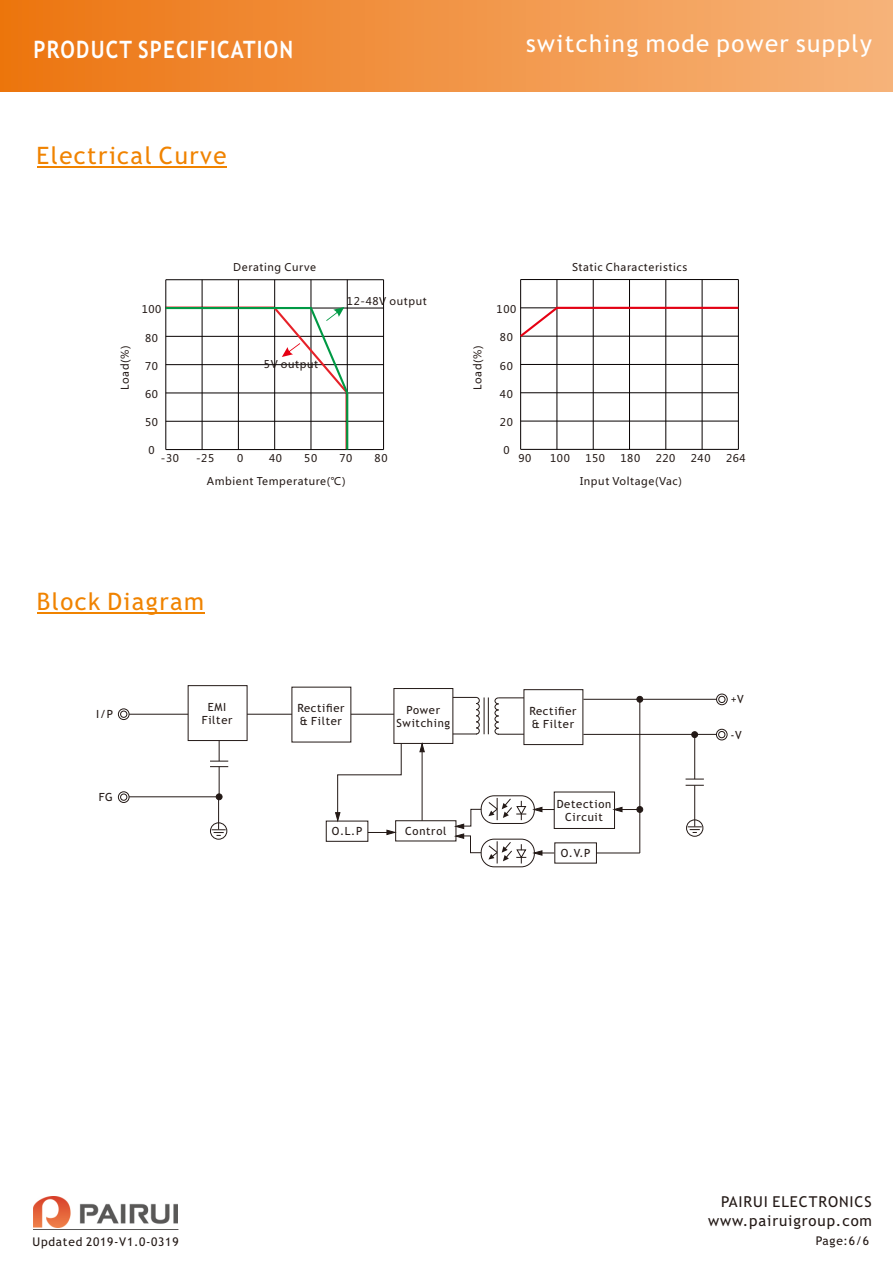
<style>
.page{position:relative;width:893px;height:1263px;background:#fff}
.page>*{position:absolute;margin:0;border:0;box-sizing:border-box;transform-origin:0 0}
.t1{font:24px "Trebuchet MS";letter-spacing:.06em;color:#f08300}
.t2{font:24px "Trebuchet MS";letter-spacing:.06em;color:#fff}
.t3{font:700 24px "Trebuchet MS";letter-spacing:.06em;color:#fff;scale:.86 1}
.t4{font:15px "Trebuchet MS";letter-spacing:.06em;color:#231916}
.t5{font:12px "Trebuchet MS";letter-spacing:.06em;color:#231916}
.t6{font:11.25px/13px "Trebuchet MS";letter-spacing:.06em;color:#231916;text-align:center}
.t7{font:10.5px "Microsoft Ya Hei";letter-spacing:.06em;color:#231916}
</style>
<div class="page">
<div style="left:0;top:0;width:893px;height:91px;background:linear-gradient(to right,#ec7511,#f6b47b)"></div>
<hr style="left:37px;top:166px;width:189px;height:1px;background:#f08300">
<hr style="left:37px;top:612px;width:167px;height:1px;background:#f08300">
<div style="left:120px;top:711px;width:7px;height:7px;border:1px solid #231916;border-radius:50%"></div>
<div style="left:118px;top:708px;width:11px;height:12px;border:1px solid #231916;border-radius:50%"></div>
<div style="left:120px;top:793px;width:7px;height:8px;border:1px solid #231916;border-radius:50%"></div>
<div style="left:118px;top:791px;width:11px;height:12px;border:1px solid #231916;border-radius:50%"></div>
<hr style="left:129px;top:796px;width:90px;height:1px;background:#231916">
<svg style="left:210px;top:741px;width:18px;height:26px"></svg>
<hr style="left:219px;top:767px;width:1px;height:30px;background:#231916">
<hr style="left:129px;top:714px;width:59px;height:1px;background:#231916">
<hr style="left:218px;top:798px;width:1px;height:31px;background:#231916">
<svg style="left:212px;top:829px;width:13px;height:7px"></svg>
<div style="left:210px;top:822px;width:17px;height:18px;border:1px solid #231916;border-radius:50%"></div>
<div style="left:188px;top:685px;width:59px;height:56px;border:1px solid #231916"></div>
<svg style="left:216px;top:793px;width:6px;height:7px"></svg>
<div style="left:393px;top:688px;width:60px;height:56px;border:1px solid #231916"></div>
<div style="left:523px;top:689px;width:60px;height:56px;border:1px solid #231916"></div>
<div style="left:554px;top:791px;width:61px;height:38px;border:1px solid #231916"></div>
<hr style="left:484px;top:697px;width:1px;height:37px;background:#231916">
<hr style="left:488px;top:697px;width:1px;height:37px;background:#231916">
<svg style="left:453px;top:697px;width:27px;height:38px"></svg>
<svg style="left:494px;top:697px;width:30px;height:38px"></svg>
<hr style="left:583px;top:699px;width:134px;height:1px;background:#231916">
<hr style="left:583px;top:734px;width:133px;height:1px;background:#231916">
<hr style="left:694px;top:735px;width:1px;height:44px;background:#231916">
<hr style="left:694px;top:785px;width:1px;height:41px;background:#231916">
<svg style="left:685px;top:779px;width:19px;height:7px"></svg>
<svg style="left:688px;top:826px;width:13px;height:7px"></svg>
<div style="left:686px;top:819px;width:17px;height:18px;border:1px solid #231916;border-radius:50%"></div>
<div style="left:718px;top:696px;width:7px;height:7px;border:1px solid #231916;border-radius:50%"></div>
<div style="left:716px;top:694px;width:12px;height:11px;border:1px solid #231916;border-radius:50%"></div>
<div style="left:718px;top:731px;width:7px;height:7px;border:1px solid #231916;border-radius:50%"></div>
<div style="left:716px;top:729px;width:11px;height:11px;border:1px solid #231916;border-radius:50%"></div>
<div style="left:481px;top:795px;width:54px;height:29px;border:1px solid #231916;border-radius:13px"></div>
<hr style="left:639px;top:700px;width:1px;height:153px;background:#231916">
<div style="left:691px;top:731px;width:7px;height:7px;background:#231916;border:1px solid #231916;border-radius:50%"></div>
<hr style="left:247px;top:714px;width:45px;height:1px;background:#231916">
<div style="left:636px;top:696px;width:7px;height:7px;background:#231916;border:1px solid #231916;border-radius:50%"></div>
<div style="left:395px;top:820px;width:61px;height:21px;border:1px solid #231916"></div>
<div style="left:326px;top:821px;width:42px;height:21px;border:1px solid #231916"></div>
<hr style="left:422px;top:749px;width:1px;height:72px;background:#231916">
<hr style="left:351px;top:714px;width:43px;height:1px;background:#231916">
<svg style="left:335px;top:743px;width:67px;height:78px"></svg>
<svg style="left:419px;top:743px;width:6px;height:9px"></svg>
<svg style="left:368px;top:830px;width:27px;height:5px"></svg>
<svg style="left:534px;top:807px;width:20px;height:5px"></svg>
<svg style="left:614px;top:807px;width:23px;height:5px"></svg>
<svg style="left:488px;top:798px;width:39px;height:22px"></svg>
<div style="left:636px;top:806px;width:7px;height:7px;background:#231916;border:1px solid #231916;border-radius:50%"></div>
<hr style="left:596px;top:852px;width:44px;height:1px;background:#231916">
<svg style="left:535px;top:850px;width:19px;height:6px"></svg>
<div style="left:481px;top:839px;width:54px;height:28px;border:1px solid #231916;border-radius:13px"></div>
<svg style="left:488px;top:841px;width:39px;height:22px"></svg>
<svg style="left:455px;top:808px;width:27px;height:45px"></svg>
<hr style="left:520px;top:280px;width:1px;height:169px;background:#060101">
<hr style="left:557px;top:280px;width:1px;height:169px;background:#060101">
<hr style="left:593px;top:280px;width:1px;height:169px;background:#060101">
<hr style="left:629px;top:280px;width:1px;height:169px;background:#060101">
<hr style="left:666px;top:280px;width:1px;height:169px;background:#060101">
<hr style="left:702px;top:280px;width:1px;height:169px;background:#060101">
<hr style="left:738px;top:280px;width:1px;height:169px;background:#060101">
<hr style="left:521px;top:449px;width:217px;height:1px;background:#060101">
<hr style="left:521px;top:421px;width:217px;height:1px;background:#060101">
<hr style="left:521px;top:392px;width:217px;height:1px;background:#060101">
<hr style="left:521px;top:364px;width:217px;height:1px;background:#060101">
<hr style="left:521px;top:279px;width:217px;height:1px;background:#060101">
<svg style="left:520px;top:306px;width:219px;height:33px"></svg>
<hr style="left:166px;top:280px;width:1px;height:170px;background:#060101">
<hr style="left:202px;top:280px;width:1px;height:170px;background:#060101">
<hr style="left:238px;top:280px;width:1px;height:170px;background:#060101">
<hr style="left:274px;top:280px;width:1px;height:170px;background:#060101">
<hr style="left:311px;top:280px;width:1px;height:170px;background:#060101">
<hr style="left:347px;top:280px;width:1px;height:170px;background:#060101">
<hr style="left:383px;top:280px;width:1px;height:170px;background:#060101">
<hr style="left:166px;top:449px;width:218px;height:1px;background:#060101">
<hr style="left:166px;top:421px;width:218px;height:1px;background:#060101">
<hr style="left:166px;top:393px;width:218px;height:1px;background:#060101">
<hr style="left:166px;top:364px;width:218px;height:1px;background:#060101">
<hr style="left:166px;top:336px;width:218px;height:1px;background:#060101">
<hr style="left:166px;top:308px;width:218px;height:1px;background:#060101">
<hr style="left:166px;top:279px;width:218px;height:1px;background:#060101">
<svg style="left:165px;top:305px;width:185px;height:146px"></svg>
<img style="left:33px;top:1196px;width:144px;height:31px">
<hr style="left:33px;top:1229px;width:145px;height:1px;background:#595857">
<h1 class="t3" style="left:33px;top:40px;width:304px">PRODUCT SPECIFICATION</h1>
<h1 class="t1" style="left:37px;top:146px;width:191px">Electrical Curve</h1>
<h1 class="t2" style="left:526px;top:34px;width:347px">switching mode power supply</h1>
<p class="t7" style="left:233px;top:263px;width:84px">Derating Curve</p>
<p class="t7" style="left:347px;top:297px;width:81px">12-48V output</p>
<p class="t7" style="left:142px;top:305px;width:21px">100</p>
<p class="t7" style="left:145px;top:333px;width:14px">80</p>
<p class="t7" style="left:145px;top:361px;width:14px">70</p>
<p class="t7" style="left:145px;top:389px;width:14px">60</p>
<p class="t7" style="left:145px;top:418px;width:14px">50</p>
<p class="t7" style="left:148px;top:446px;width:8px">0</p>
<p class="t7" style="left:120px;top:390px;width:46px;rotate:-90deg">Load(%)</p>
<p class="t7" style="left:473px;top:390px;width:46px;rotate:-90deg">Load(%)</p>
<p class="t7" style="left:264px;top:359px;width:56px">5V output</p>
<p class="t7" style="left:161px;top:453px;width:20px">-30</p>
<p class="t7" style="left:196px;top:453px;width:20px">-25</p>
<p class="t7" style="left:237px;top:453px;width:8px">0</p>
<p class="t7" style="left:269px;top:453px;width:14px">40</p>
<p class="t7" style="left:304px;top:453px;width:14px">50</p>
<p class="t7" style="left:339px;top:453px;width:14px">70</p>
<p class="t7" style="left:375px;top:453px;width:14px">80</p>
<p class="t7" style="left:207px;top:476px;width:140px">Ambient Temperature(℃)</p>
<p class="t7" style="left:572px;top:263px;width:116px">Static Characteristics</p>
<p class="t7" style="left:497px;top:305px;width:21px">100</p>
<p class="t7" style="left:500px;top:333px;width:14px">80</p>
<p class="t7" style="left:500px;top:361px;width:14px">60</p>
<p class="t7" style="left:500px;top:389px;width:14px">40</p>
<p class="t7" style="left:500px;top:417px;width:14px">20</p>
<p class="t7" style="left:503px;top:446px;width:8px">0</p>
<p class="t7" style="left:518px;top:453px;width:14px">90</p>
<p class="t7" style="left:550px;top:453px;width:21px">100</p>
<p class="t7" style="left:585px;top:453px;width:21px">150</p>
<p class="t7" style="left:620px;top:453px;width:21px">180</p>
<p class="t7" style="left:656px;top:453px;width:21px">220</p>
<p class="t7" style="left:691px;top:453px;width:21px">240</p>
<p class="t7" style="left:726px;top:453px;width:21px">264</p>
<p class="t7" style="left:580px;top:476px;width:103px">Input Voltage(Vac)</p>
<h1 class="t1" style="left:37px;top:592px;width:169px">Block Diagram</h1>
<p class="t6" style="left:96px;top:708px;width:18px">I/P</p>
<p class="t6" style="left:99px;top:792px;width:16px">FG</p>
<p class="t6" style="left:202px;top:701px;width:32px">EMI<br>Filter</p>
<p class="t6" style="left:397px;top:704px;width:55px">Power<br>Switching</p>
<p class="t6" style="left:529px;top:705px;width:49px;text-align:left">Rectifier &amp; Filter</p>
<p class="t6" style="left:297px;top:703px;width:49px;text-align:left">Rectifier &amp; Filter</p>
<p class="t6" style="left:332px;top:826px;width:32px">O.L.P</p>
<p class="t6" style="left:405px;top:825px;width:43px">Control</p>
<p class="t6" style="left:557px;top:798px;width:56px">Detection<br>Circuit</p>
<p class="t6" style="left:561px;top:847px;width:31px">O.V.P</p>
<p class="t6" style="left:731px;top:694px;width:15px">+V</p>
<p class="t6" style="left:730px;top:729px;width:13px">-V</p>
<p class="t5" style="left:33px;top:1237px;width:147px">Updated 2019-V1.0-0319</p>
<h2 class="t4" style="left:721px;top:1196px;width:152px">PAIRUI ELECTRONICS</h2>
<p class="t5" style="left:816px;top:1236px;width:55px">Page:6/6</p>
<h2 class="t4" style="left:708px;top:1215px;width:165px">www.pairuigroup.com</h2>
</div>
